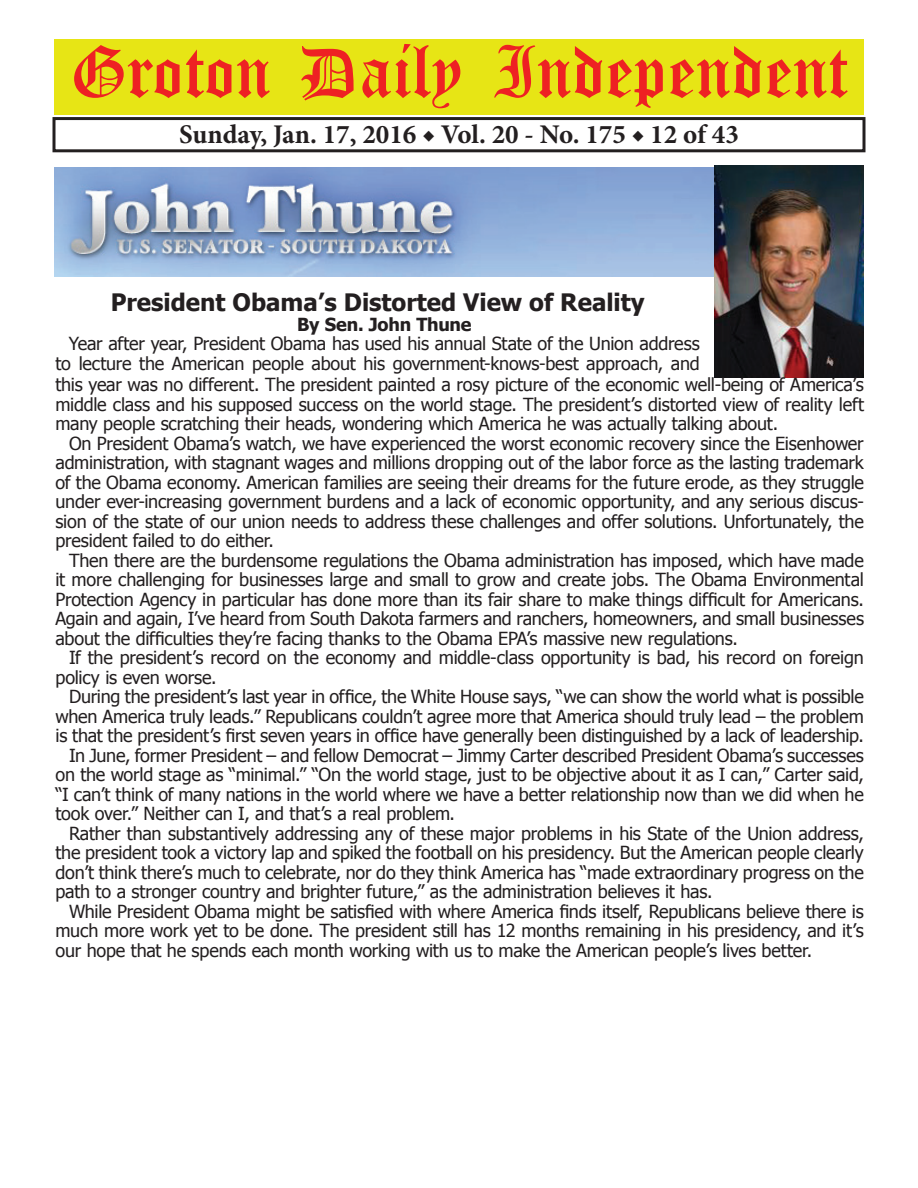
<style>
.page{position:relative;width:918px;height:1188px;background:#fff}
.page>*{position:absolute;margin:0;border:0;box-sizing:border-box;transform-origin:0 0}
.t1{font:54px "Old English Five";color:#ee2123}
.t2{font:700 27px "Minion Pro";color:#231f20}
.t3{font:700 24px "Tahoma";color:#231f20}
.t4{font:18px/19.5px "Tahoma";letter-spacing:-.01em;color:#231f20;text-align:justify}
.t5{font:700 18px "Tahoma";letter-spacing:-.01em;color:#231f20}
</style>
<div class="page">
<div style="left:52px;top:117px;width:814px;height:35px;border:3px solid #231f20"></div>
<div style="left:54px;top:40px;width:810px;height:75px;background:#e7e515"></div>
<img style="left:55px;top:167px;width:659px;height:109px">
<img style="left:714px;top:166px;width:149px;height:211px">
<h1 class="t1" style="left:70px;top:47px;width:779px">Groton Daily Independent</h1>
<h2 class="t2" style="left:179px;top:116px;width:561px">Sunday, Jan. 17, 2016 ◆ Vol. 20 - No. 175 ◆ 12 of 43</h2>
<h3 class="t3" style="left:111px;top:285px;width:535px">President Obama’s Distorted View of Reality</h3>
<p class="t5" style="left:297px;top:311px;width:176px">By Sen. John Thune</p>
<p class="t4" style="left:55px;top:333px;width:646px;text-align:right">Year after year, President Obama has used his annual State of the Union address to lecture the American people about his government-knows-best approach, and</p>
<p class="t4" style="left:56px;top:374px;width:810px">this year was no different. The president painted a rosy picture of the economic well-being of America’s middle class and his supposed success on the world stage. The president’s distorted view of reality left many people scratching their heads, wondering which America he was actually talking about.</p>
<p class="t4" style="left:56px;top:433px;width:810px;text-indent:14px">On President Obama’s watch, we have experienced the worst economic recovery since the Eisenhower administration, with stagnant wages and millions dropping out of the labor force as the lasting trademark of the Obama economy. American families are seeing their dreams for the future erode, as they struggle under ever-increasing government burdens and a lack of economic opportunity, and any serious discus&shy;sion of the state of our union needs to address these challenges and offer solutions. Unfortunately, the president failed to do either.</p>
<p class="t4" style="left:56px;top:550px;width:810px;text-indent:14px">Then there are the burdensome regulations the Obama administration has imposed, which have made it more challenging for businesses large and small to grow and create jobs. The Obama Environmental Protection Agency in particular has done more than its fair share to make things difficult for Americans.<br>Again and again, I’ve heard from South Dakota farmers and ranchers, homeowners, and small businesses about the difficulties they’re facing thanks to the Obama EPA’s massive new regulations.</p>
<p class="t4" style="left:56px;top:647px;width:810px;text-indent:14px">If the president’s record on the economy and middle-class opportunity is bad, his record on foreign policy is even worse.</p>
<p class="t4" style="left:69px;top:686px;width:796px">During the president’s last year in office, the White House says, “we can show the world what is possible</p>
<p class="t4" style="left:56px;top:706px;width:810px">when America truly leads.” Republicans couldn’t agree more that America should truly lead – the problem</p>
<p class="t4" style="left:56px;top:725px;width:810px">is that the president’s first seven years in office have generally been distinguished by a lack of leadership.</p>
<p class="t4" style="left:69px;top:745px;width:796px">In June, former President – and fellow Democrat – Jimmy Carter described President Obama’s successes</p>
<p class="t4" style="left:56px;top:764px;width:810px">on the world stage as “minimal.” “On the world stage, just to be objective about it as I can,” Carter said,</p>
<p class="t4" style="left:56px;top:783px;width:810px">“I can’t think of many nations in the world where we have a better relationship now than we did when he</p>
<p class="t4" style="left:56px;top:803px;width:401px">took over.” Neither can I, and that’s a real problem.</p>
<p class="t4" style="left:69px;top:822px;width:796px">Rather than substantively addressing any of these major problems in his State of the Union address,</p>
<p class="t4" style="left:56px;top:842px;width:810px">the president took a victory lap and spiked the football on his presidency. But the American people clearly</p>
<p class="t4" style="left:56px;top:861px;width:810px">don’t think there’s much to celebrate, nor do they think America has “made extraordinary progress on the</p>
<p class="t4" style="left:56px;top:881px;width:659px">path to a stronger country and brighter future,” as the administration believes it has.</p>
<p class="t4" style="left:69px;top:900px;width:796px">While President Obama might be satisfied with where America finds itself, Republicans believe there is</p>
<p class="t4" style="left:56px;top:920px;width:810px">much more work yet to be done. The president still has 12 months remaining in his presidency, and it’s</p>
<p class="t4" style="left:56px;top:939px;width:758px">our hope that he spends each month working with us to make the American people’s lives better.</p>
</div>
